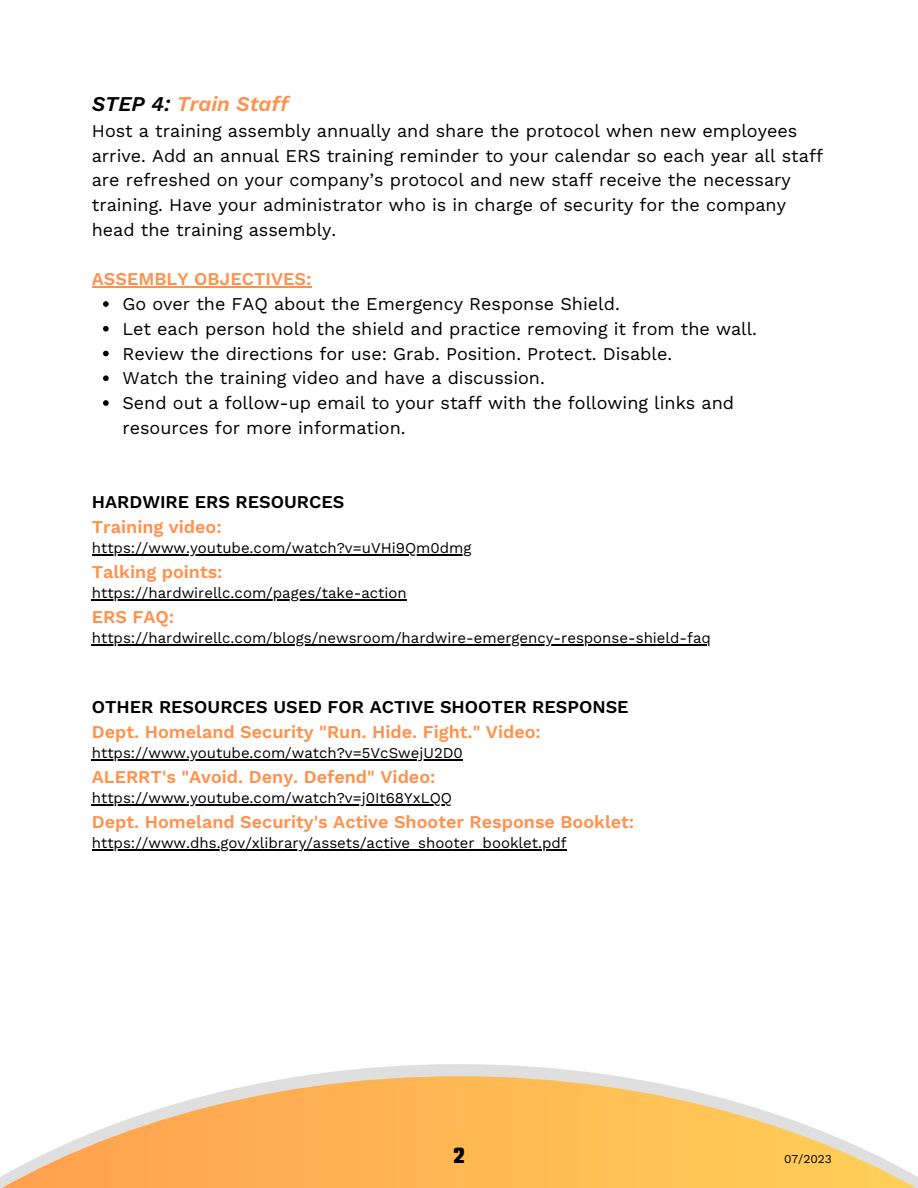
<style>
.page{position:relative;width:918px;height:1188px;background:#fff}
.page>*{position:absolute;margin:0;border:0;box-sizing:border-box;transform-origin:0 0}
.t1{font:700 24px "Teko";color:#000}
.t2{font:italic 600 21px "Work Sans";color:#ff914d}
.t3{font:18px/24.8px "Work Sans";color:#000}
.t4{font:600 18px "Work Sans";color:#ff914d}
.t5{font:600 18px "Work Sans";color:#000}
.t6{font:15px "Work Sans";color:#000}
.t7{font:12px "Work Sans";color:#000}
.s1{color:#000}
</style>
<div class="page">
<svg style="left:103px;top:301px;width:6px;height:6px"></svg>
<svg style="left:103px;top:326px;width:6px;height:6px"></svg>
<svg style="left:103px;top:351px;width:6px;height:5px"></svg>
<svg style="left:103px;top:375px;width:6px;height:6px"></svg>
<svg style="left:103px;top:400px;width:6px;height:6px"></svg>
<hr style="left:92px;top:287px;width:220px;height:1px;background:#ff914d">
<hr style="left:92px;top:554px;width:380px;height:1px;background:#000">
<hr style="left:92px;top:599px;width:315px;height:1px;background:#000">
<hr style="left:92px;top:644px;width:619px;height:1px;background:#000">
<hr style="left:92px;top:759px;width:371px;height:1px;background:#000">
<hr style="left:92px;top:804px;width:360px;height:1px;background:#000">
<hr style="left:92px;top:849px;width:475px;height:1px;background:#000">
<svg style="left:303px;top:1064px;width:312px;height:12px;fill:#dfdfdf"></svg>
<svg style="left:0;top:1076px;width:918px;height:112px"></svg>
<p class="t2" style="left:92px;top:92px;width:198px"><span class="s1">STEP 4:</span> Train Staff</p>
<p class="t3" style="left:92px;top:118px;width:733px">Host a training assembly annually and share the protocol when new employees arrive. Add an annual ERS training reminder to your calendar so each year all staff are refreshed on your company’s protocol and new staff receive the necessary training. Have your administrator who is in charge of security for the company head the training assembly.</p>
<p class="t4" style="left:92px;top:269px;width:221px">ASSEMBLY OBJECTIVES:</p>
<p class="t3" style="left:122px;top:292px;width:499px">Go over the FAQ about the Emergency Response Shield.</p>
<p class="t3" style="left:122px;top:316px;width:636px">Let each person hold the shield and practice removing it from the wall.</p>
<p class="t3" style="left:122px;top:341px;width:551px">Review the directions for use: Grab. Position. Protect. Disable.</p>
<p class="t3" style="left:122px;top:366px;width:424px">Watch the training video and have a discussion.</p>
<p class="t3" style="left:122px;top:391px;width:613px">Send out a follow-up email to your staff with the following links and resources for more information.</p>
<p class="t5" style="left:92px;top:491px;width:254px">HARDWIRE ERS RESOURCES</p>
<p class="t4" style="left:92px;top:516px;width:131px">Training video:</p>
<p class="t6" style="left:92px;top:539px;width:381px">https://www.youtube.com/watch?v=uVHi9Qm0dmg</p>
<p class="t4" style="left:92px;top:561px;width:132px">Talking points:</p>
<p class="t6" style="left:92px;top:584px;width:317px">https://hardwirellc.com/pages/take-action</p>
<p class="t4" style="left:92px;top:606px;width:84px">ERS FAQ:</p>
<p class="t6" style="left:92px;top:629px;width:621px">https://hardwirellc.com/blogs/newsroom/hardwire-emergency-response-shield-faq</p>
<p class="t5" style="left:92px;top:696px;width:538px">OTHER RESOURCES USED FOR ACTIVE SHOOTER RESPONSE</p>
<p class="t4" style="left:92px;top:721px;width:451px">Dept. Homeland Security "Run. Hide. Fight." Video:</p>
<p class="t6" style="left:92px;top:744px;width:373px">https://www.youtube.com/watch?v=5VcSwejU2D0</p>
<p class="t4" style="left:92px;top:766px;width:345px">ALERRT's "Avoid. Deny. Defend" Video:</p>
<p class="t6" style="left:92px;top:789px;width:362px">https://www.youtube.com/watch?v=j0It68YxLQQ</p>
<p class="t4" style="left:92px;top:811px;width:544px">Dept. Homeland Security's Active Shooter Response Booklet:</p>
<p class="t6" style="left:92px;top:834px;width:476px">https://www.dhs.gov/xlibrary/assets/active_shooter_booklet.pdf</p>
<p class="t1" style="left:453px;top:1140px;width:13px">2</p>
<p class="t7" style="left:784px;top:1152px;width:49px">07/2023</p>
</div>
